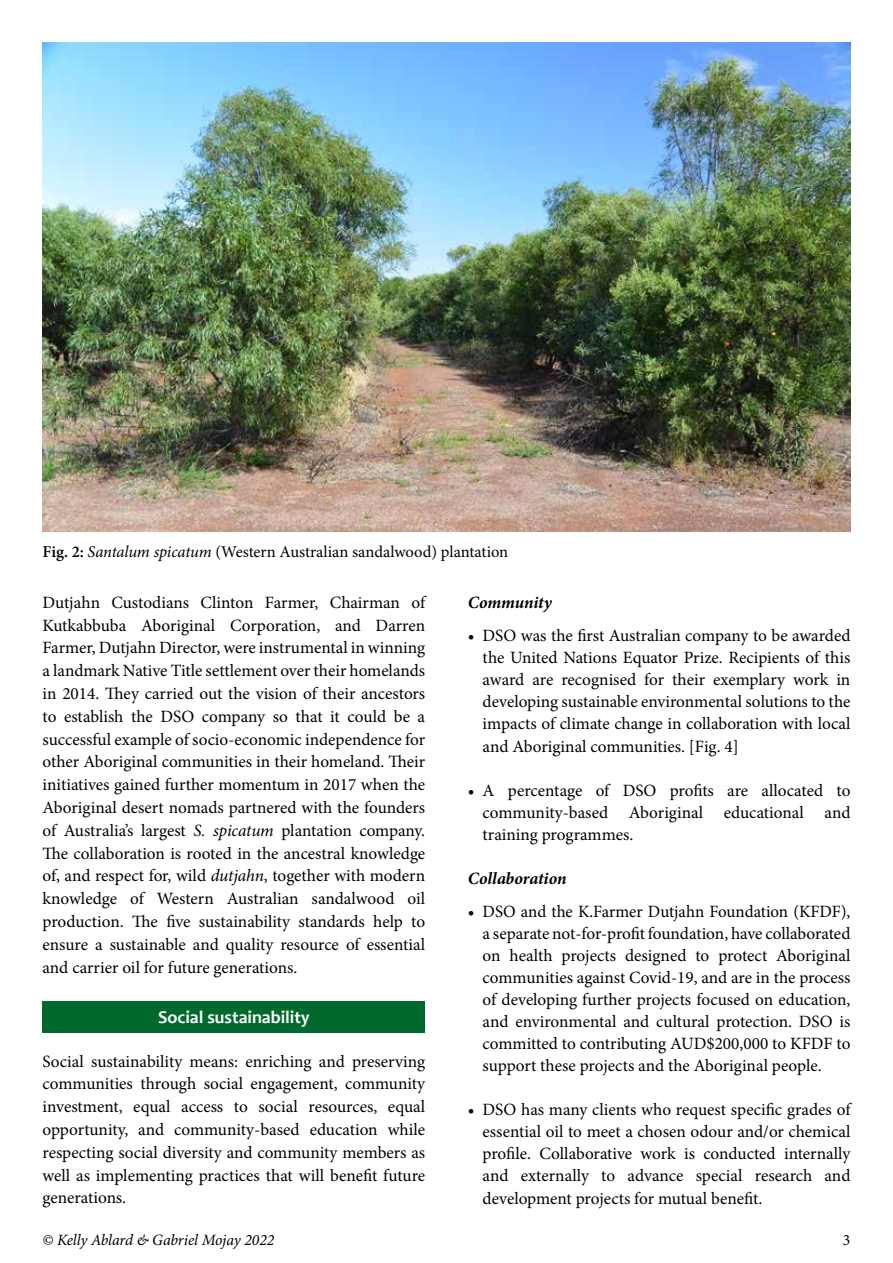
<style>
.page{position:relative;width:893px;height:1263px;background:#fff}
.page>*{position:absolute;margin:0;border:0;box-sizing:border-box;transform-origin:0 0}
.t1{font:700 18px "Candara";color:#fff}
.t2{font:17.25px/22.8px "Minion Pro";color:#000;text-align:justify}
.t3{font:italic 700 17.25px "Minion Pro";letter-spacing:-.005em;color:#000}
.t4{font:16.5px "Minion Pro";color:#000}
.t5{font:italic 15.75px "Minion Pro";letter-spacing:-.01em;color:#000}
.t6{font:15.75px "Minion Pro";color:#000}
.s1{font-weight:600}
.s2{font-style:italic}
</style>
<div class="page">
<div style="left:43px;top:1001px;width:382px;height:32px;background:#00692c"></div>
<img style="left:43px;top:43px;width:807px;height:488px">
<p class="t4" style="left:43px;top:541px;width:467px"><span class="s1">Fig. 2:</span> <span class="s2">Santalum spicatum</span> (Western Australian sandalwood) plantation</p>
<p class="t2" style="left:43px;top:591px;width:384px">Dutjahn Custodians Clinton Farmer, Chairman of Kutkabbuba Aboriginal Corporation, and Darren Farmer, Dutjahn Director, were instrumental in winning a landmark Native Title settlement over their homelands in 2014. They carried out the vision of their ancestors to establish the DSO company so that it could be a successful example of socio-economic independence for other Aboriginal communities in their homeland. Their initiatives gained further momentum in 2017 when the Aboriginal desert nomads partnered with the founders of Australia’s largest <span class="s2">S. spicatum</span> plantation company.<br>The collaboration is rooted in the ancestral knowledge of, and respect for, wild <span class="s2">dutjahn</span>, together with modern knowledge of Western Australian sandalwood oil production. The five sustainability standards help to ensure a sustainable and quality resource of essential and carrier oil for future generations.</p>
<p class="t1" style="left:158px;top:1006px;width:153px">Social sustainability</p>
<p class="t2" style="left:43px;top:1050px;width:384px">Social sustainability means: enriching and preserving communities through social engagement, community investment, equal access to social resources, equal opportunity, and community-based education while respecting social diversity and community members as well as implementing practices that will benefit future generations.</p>
<p class="t3" style="left:468px;top:590px;width:86px">Community</p>
<p class="t2" style="left:483px;top:624px;width:369px;line-height:22.2px;text-indent:-15px">• DSO was the first Australian company to be awarded the United Nations Equator Prize. Recipients of this award are recognised for their exemplary work in developing sustainable environmental solutions to the impacts of climate change in collaboration with local and Aboriginal communities. [Fig. 4]</p>
<p class="t2" style="left:483px;top:779px;width:369px;line-height:22px;text-indent:-15px">• A percentage of DSO profits are allocated to community-based Aboriginal educational and training programmes.</p>
<p class="t3" style="left:468px;top:866px;width:100px">Collaboration</p>
<p class="t2" style="left:483px;top:900px;width:369px;line-height:22px;text-indent:-15px">• DSO and the K.Farmer Dutjahn Foundation (KFDF), a separate not-for-profit foundation, have collaborated on health projects designed to protect Aboriginal communities against Covid-19, and are in the process of developing further projects focused on education, and environmental and cultural protection. DSO is committed to contributing AUD$200,000 to KFDF to support these projects and the Aboriginal people.</p>
<p class="t2" style="left:483px;top:1099px;width:369px;line-height:22px;text-indent:-15px">• DSO has many clients who request specific grades of essential oil to meet a chosen odour and/or chemical profile. Collaborative work is conducted internally and externally to advance special research and development projects for mutual benefit.</p>
<p class="t5" style="left:43px;top:1229px;width:233px">© Kelly Ablard &amp; Gabriel Mojay 2022</p>
<p class="t6" style="left:843px;top:1229px;width:9px">3</p>
</div>
